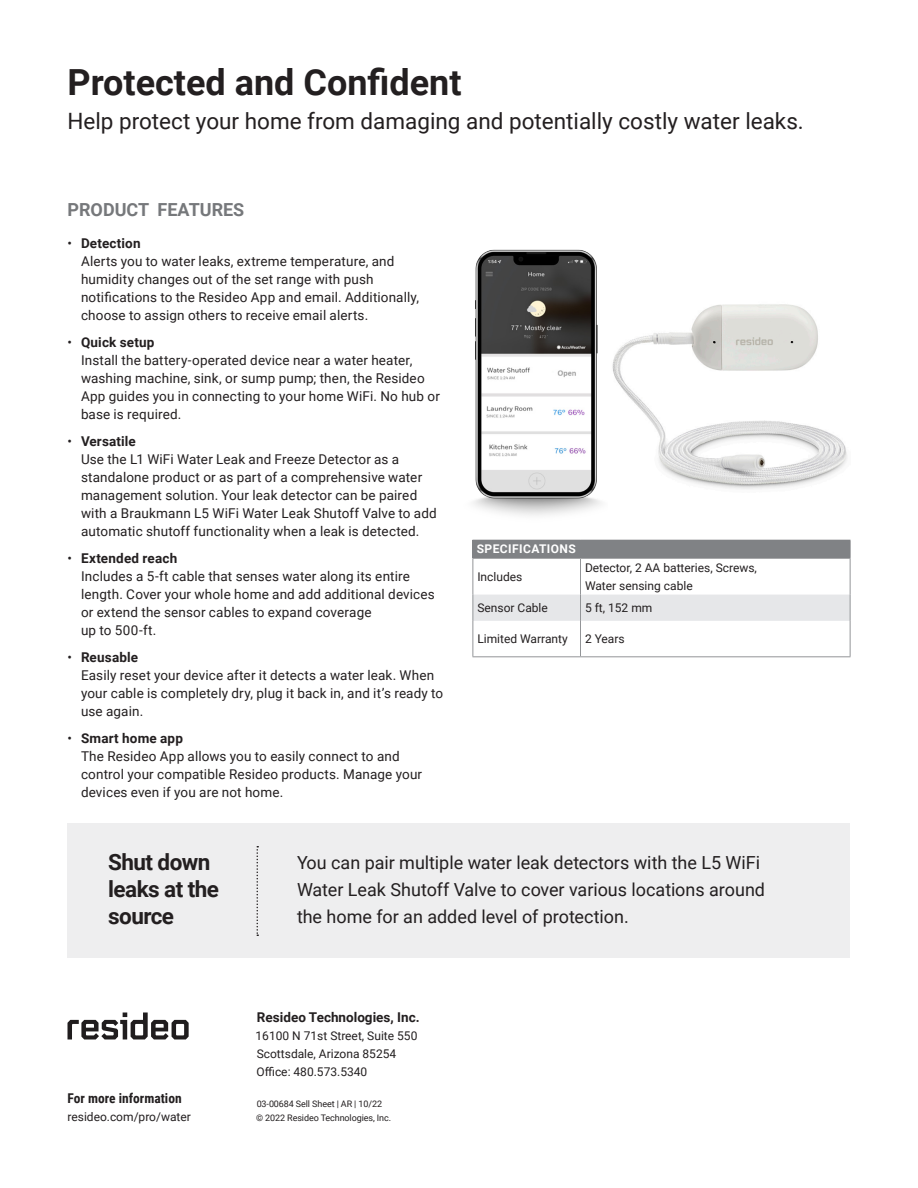
<style>
.page{position:relative;width:918px;height:1188px;background:#fff}
.page>*{position:absolute;margin:0;border:0;box-sizing:border-box;transform-origin:0 0}
.Main_Heading_H1{font:700 36px "Roboto";color:#231f20}
.Heading_2__15_18__Ro{font:22.5px "Roboto";color:#231f20}
.Heading_3__12_18_pt{font:700 22.5px/27px "Roboto";letter-spacing:-.025em;color:#231f20}
.Body__9_12_Roboto{font:18px/27px "Roboto";letter-spacing:-.005em;color:#231f20}
.Table_Heading_1__12{font:700 18px "Roboto";color:#76787b}
.Body__9_12_Roboto-2{font:13.5px/18px "Roboto";letter-spacing:.01em;color:#231f20}
.Cover__Address_Block{font:700 13.5px "Roboto";letter-spacing:.01em;color:#231f20}
.Cover__Address_Block-2{font:700 13.5px "Roboto Condensed";color:#231f20}
.Table__Body{font:12px/18px "Roboto";color:#231f20}
.Cover__Address_Block-3{font:12px "Roboto";color:#231f20}
.Table__Header__All_C{font:700 12px "Roboto";letter-spacing:.035em;color:#fff}
.Cover__Copyright{font:9px "Roboto";letter-spacing:-.01em;color:#231f20}
.s1{font-weight:400}
</style>
<div class="page">
<svg style="left:68px;top:1012px;width:121px;height:27px"></svg>
<img style="left:612px;top:304px;width:235px;height:185px">
<img style="left:473px;top:249px;width:128px;height:267px">
<div style="left:473px;top:540px;width:377px;height:18px;background:#808285"></div>
<hr style="left:472px;top:540px;width:108px;height:1px;background:#808285">
<svg style="left:472px;top:541px;width:1px;height:17px"></svg>
<svg style="left:850px;top:541px;width:1px;height:17px"></svg>
<hr style="left:472px;top:558px;width:108px;height:1px;background:#808285">
<hr style="left:580px;top:558px;width:270px;height:1px;background:#808285">
<hr style="left:472px;top:559px;width:1px;height:36px;background:#939598">
<hr style="left:580px;top:559px;width:1px;height:36px;background:#939598">
<hr style="left:850px;top:559px;width:1px;height:36px;background:#939598">
<div style="left:472px;top:595px;width:379px;height:26px;background:#e6e7e9"></div>
<hr style="left:472px;top:621px;width:1px;height:35px;background:#939598">
<hr style="left:580px;top:621px;width:1px;height:35px;background:#939598">
<hr style="left:850px;top:621px;width:1px;height:35px;background:#939598">
<hr style="left:472px;top:656px;width:108px;height:1px;background:#939598">
<hr style="left:580px;top:656px;width:270px;height:1px;background:#939598">
<div style="left:68px;top:824px;width:782px;height:134px;background:#eeeeef"></div>
<svg style="left:256px;top:846px;width:2px;height:90px"></svg>
<p class="Main_Heading_H1" style="left:68px;top:56px;width:396px">Protected and Confident</p>
<p class="Heading_2__15_18__Ro" style="left:68px;top:106px;width:738px">Help protect your home from damaging and potentially costly water leaks.</p>
<p class="Table_Heading_1__12" style="left:68px;top:197px;width:178px">PRODUCT FEATURES</p>
<p class="Cover__Address_Block" style="left:68px;top:233px;width:75px"><span class="s1">•</span> Detection</p>
<p class="Body__9_12_Roboto-2" style="left:81px;top:251px;width:340px">Alerts you to water leaks, extreme temperature, and humidity changes out of the set range with push notifications to the Resideo App and email. Additionally, choose to assign others to receive email alerts.</p>
<p class="Cover__Address_Block" style="left:68px;top:332px;width:88px"><span class="s1">•</span> Quick setup</p>
<p class="Body__9_12_Roboto-2" style="left:81px;top:350px;width:360px">Install the battery-operated device near a water heater, washing machine, sink, or sump pump; then, the Resideo App guides you in connecting to your home WiFi. No hub or base is required.</p>
<p class="Cover__Address_Block" style="left:68px;top:431px;width:70px"><span class="s1">•</span> Versatile</p>
<p class="Body__9_12_Roboto-2" style="left:81px;top:449px;width:357px">Use the L1 WiFi Water Leak and Freeze Detector as a standalone product or as part of a comprehensive water management solution. Your leak detector can be paired with a Braukmann L5 WiFi Water Leak Shutoff Valve to add automatic shutoff functionality when a leak is detected.</p>
<p class="Cover__Address_Block" style="left:68px;top:548px;width:111px"><span class="s1">•</span> Extended reach</p>
<p class="Body__9_12_Roboto-2" style="left:81px;top:566px;width:355px">Includes a 5-ft cable that senses water along its entire length. Cover your whole home and add additional devices or extend the sensor cables to expand coverage<br>up to 500-ft.</p>
<p class="Cover__Address_Block" style="left:68px;top:647px;width:72px"><span class="s1">•</span> Reusable</p>
<p class="Body__9_12_Roboto-2" style="left:81px;top:665px;width:364px">Easily reset your device after it detects a water leak. When your cable is completely dry, plug it back in, and it’s ready to use again.</p>
<p class="Cover__Address_Block" style="left:68px;top:728px;width:117px"><span class="s1">•</span> Smart home app</p>
<p class="Body__9_12_Roboto-2" style="left:81px;top:746px;width:343px">The Resideo App allows you to easily connect to and control your compatible Resideo products. Manage your devices even if you are not home.</p>
<p class="Table__Header__All_C" style="left:477px;top:541px;width:101px">SPECIFICATIONS</p>
<p class="Table__Body" style="left:477px;top:567px;width:47px">Includes</p>
<p class="Table__Body" style="left:585px;top:558px;width:173px">Detector, 2 AA batteries, Screws,<br>Water sensing cable</p>
<p class="Table__Body" style="left:477px;top:598px;width:72px">Sensor Cable</p>
<p class="Table__Body" style="left:585px;top:598px;width:69px">5 ft, 152 mm</p>
<p class="Table__Body" style="left:477px;top:630px;width:92px">Limited Warranty</p>
<p class="Table__Body" style="left:585px;top:630px;width:41px">2 Years</p>
<p class="Heading_3__12_18_pt" style="left:108px;top:848px;width:112px">Shut down leaks at the source</p>
<p class="Cover__Address_Block-2" style="left:68px;top:1088px;width:116px">For more information</p>
<p class="Cover__Address_Block-3" style="left:68px;top:1108px;width:125px">resideo.com/pro/water</p>
<p class="Body__9_12_Roboto" style="left:297px;top:848px;width:470px">You can pair multiple water leak detectors with the L5 WiFi<br>Water Leak Shutoff Valve to cover various locations around the home for an added level of protection.</p>
<p class="Cover__Address_Block" style="left:257px;top:1007px;width:164px">Resideo Technologies, Inc.</p>
<p class="Cover__Address_Block-3" style="left:256px;top:1027px;width:163px">16100 N 71st Street, Suite 550</p>
<p class="Cover__Address_Block-3" style="left:257px;top:1045px;width:141px">Scottsdale, Arizona 85254</p>
<p class="Cover__Address_Block-3" style="left:257px;top:1063px;width:112px">Office: 480.573.5340</p>
<p class="Cover__Copyright" style="left:257px;top:1097px;width:127px">03-00684 Sell Sheet | AR | 10/22</p>
<p class="Cover__Copyright" style="left:256px;top:1111px;width:136px">© 2022 Resideo Technologies, Inc.</p>
</div>
